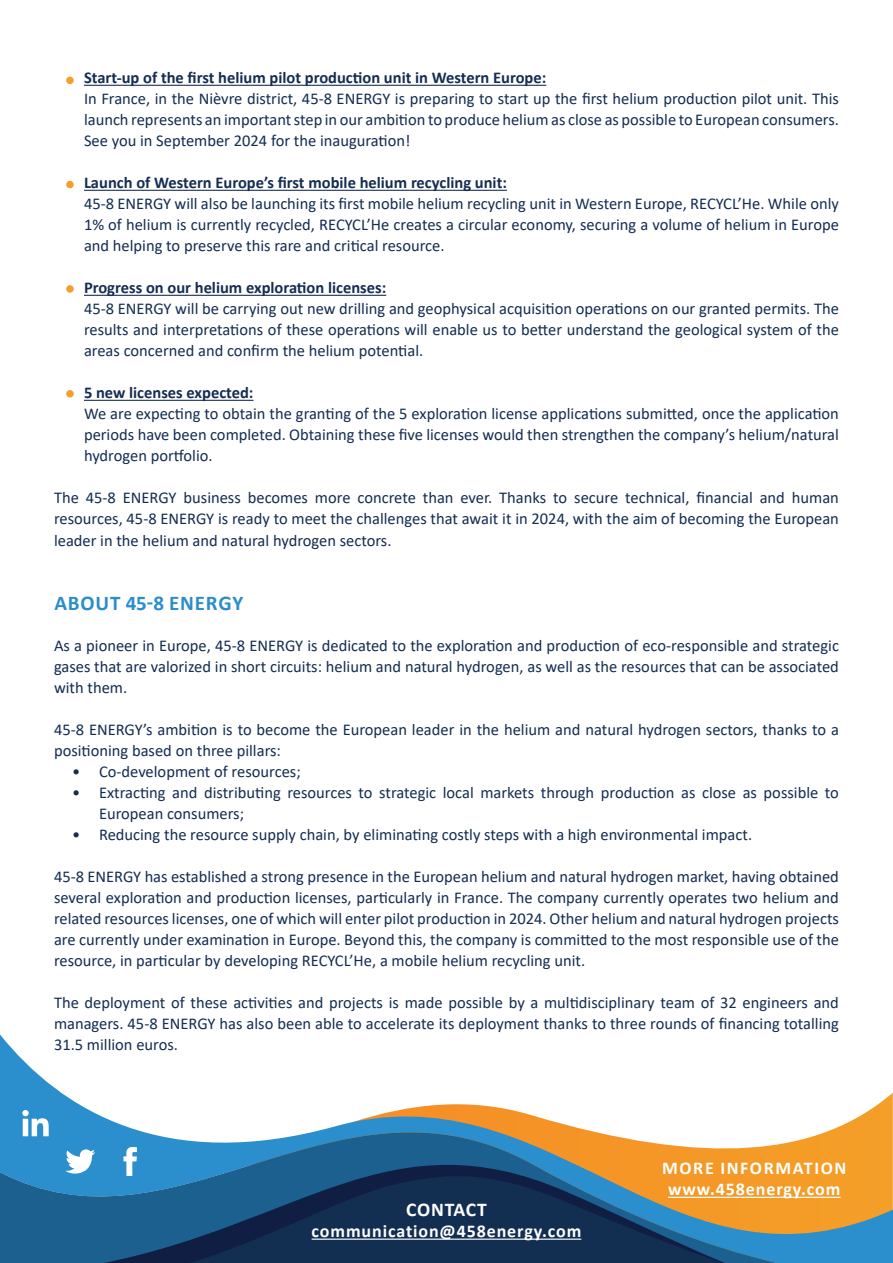
<style>
.page{position:relative;width:893px;height:1263px;background:#fff}
.page>*{position:absolute;margin:0;border:0;box-sizing:border-box;transform-origin:0 0}
.t1{font:700 21px "Calibri";letter-spacing:.04em;color:#2c8dcc}
.t2{font:700 19.5px "Calibri";letter-spacing:.035em;color:#fff}
.t3{font:700 18px/21.6px "Calibri";letter-spacing:.05em;color:#fff;text-align:center}
.t4{font:16.5px/21px "Calibri";color:#142d51;text-align:justify}
.t5{font:700 16.5px "Calibri";color:#142d51}
</style>
<div class="page">
<hr style="left:84px;top:85px;width:462px;height:1px;background:#142d51">
<hr style="left:84px;top:190px;width:423px;height:1px;background:#142d51">
<hr style="left:84px;top:295px;width:302px;height:1px;background:#142d51">
<hr style="left:84px;top:400px;width:169px;height:1px;background:#142d51">
<svg style="left:0;top:1034px;width:893px;height:229px"></svg>
<svg style="left:0;top:1116px;width:777px;height:147px;background:#4f6f84"></svg>
<hr style="left:312px;top:1238px;width:269px;height:2px;background:#fff">
<svg style="left:123px;top:1147px;width:14px;height:29px"></svg>
<svg style="left:65px;top:1149px;width:30px;height:25px"></svg>
<svg style="left:22px;top:1110px;width:27px;height:26px"></svg>
<hr style="left:668px;top:1197px;width:172px;height:1px;background:#fff">
<div style="left:66px;top:77px;width:8px;height:7px;background:#f69e27;border-radius:50%"></div>
<div style="left:66px;top:181px;width:8px;height:7px;background:#f69e27;border-radius:50%"></div>
<div style="left:66px;top:285px;width:8px;height:8px;background:#f69e27;border-radius:50%"></div>
<div style="left:66px;top:390px;width:8px;height:8px;background:#f69e27;border-radius:50%"></div>
<p class="t5" style="left:84px;top:66px;width:464px">Start-up of the first helium pilot production unit in Western Europe:</p>
<p class="t4" style="left:84px;top:88px;width:756px">In France, in the Nièvre district, 45-8 ENERGY is preparing to start up the first helium production pilot unit. This launch represents an important step in our ambition to produce helium as close as possible to European consumers.<br>See you in September 2024 for the inauguration!</p>
<p class="t5" style="left:84px;top:171px;width:424px">Launch of Western Europe’s first mobile helium recycling unit:</p>
<p class="t4" style="left:84px;top:193px;width:756px">45-8 ENERGY will also be launching its first mobile helium recycling unit in Western Europe, RECYCL’He. While only 1% of helium is currently recycled, RECYCL’He creates a circular economy, securing a volume of helium in Europe and helping to preserve this rare and critical resource.</p>
<p class="t5" style="left:84px;top:276px;width:304px">Progress on our helium exploration licenses:</p>
<p class="t4" style="left:84px;top:298px;width:756px">45-8 ENERGY will be carrying out new drilling and geophysical acquisition operations on our granted permits. The results and interpretations of these operations will enable us to better understand the geological system of the areas concerned and confirm the helium potential.</p>
<p class="t5" style="left:84px;top:381px;width:171px">5 new licenses expected:</p>
<p class="t4" style="left:84px;top:403px;width:756px">We are expecting to obtain the granting of the 5 exploration license applications submitted, once the application periods have been completed. Obtaining these five licenses would then strengthen the company’s helium/natural hydrogen portfolio.</p>
<p class="t4" style="left:54px;top:487px;width:786px">The 45-8 ENERGY business becomes more concrete than ever. Thanks to secure technical, financial and human resources, 45-8 ENERGY is ready to meet the challenges that await it in 2024, with the aim of becoming the European leader in the helium and natural hydrogen sectors.</p>
<p class="t1" style="left:54px;top:588px;width:190px">ABOUT 45-8 ENERGY</p>
<p class="t4" style="left:54px;top:635px;width:786px">As a pioneer in Europe, 45-8 ENERGY is dedicated to the exploration and production of eco-responsible and strategic gases that are valorized in short circuits: helium and natural hydrogen, as well as the resources that can be associated with them.</p>
<p class="t4" style="left:54px;top:719px;width:786px">45-8 ENERGY’s ambition is to become the European leader in the helium and natural hydrogen sectors, thanks to a positioning based on three pillars:</p>
<p class="t4" style="left:72px;top:761px;width:230px">• Co-development of resources;</p>
<p class="t4" style="left:99px;top:782px;width:741px;text-indent:-27px">• Extracting and distributing resources to strategic local markets through production as close as possible to<br>European consumers;</p>
<p class="t4" style="left:72px;top:824px;width:682px">• Reducing the resource supply chain, by eliminating costly steps with a high environmental impact.</p>
<p class="t4" style="left:54px;top:866px;width:786px">45-8 ENERGY has established a strong presence in the European helium and natural hydrogen market, having obtained several exploration and production licenses, particularly in France. The company currently operates two helium and related resources licenses, one of which will enter pilot production in 2024. Other helium and natural hydrogen projects are currently under examination in Europe. Beyond this, the company is committed to the most responsible use of the resource, in particular by developing RECYCL’He, a mobile helium recycling unit.</p>
<p class="t4" style="left:54px;top:992px;width:786px">The deployment of these activities and projects is made possible by a multidisciplinary team of 32 engineers and managers. 45-8 ENERGY has also been able to accelerate its deployment thanks to three rounds of financing totalling 31.5 million euros.</p>
<p class="t2" style="left:406px;top:1195px;width:82px">CONTACT</p>
<p class="t3" style="left:312px;top:1220px;width:271px">communication@458energy.com</p>
<p class="t3" style="left:662px;top:1157px;width:186px">MORE INFORMATION www.458energy.com</p>
</div>
